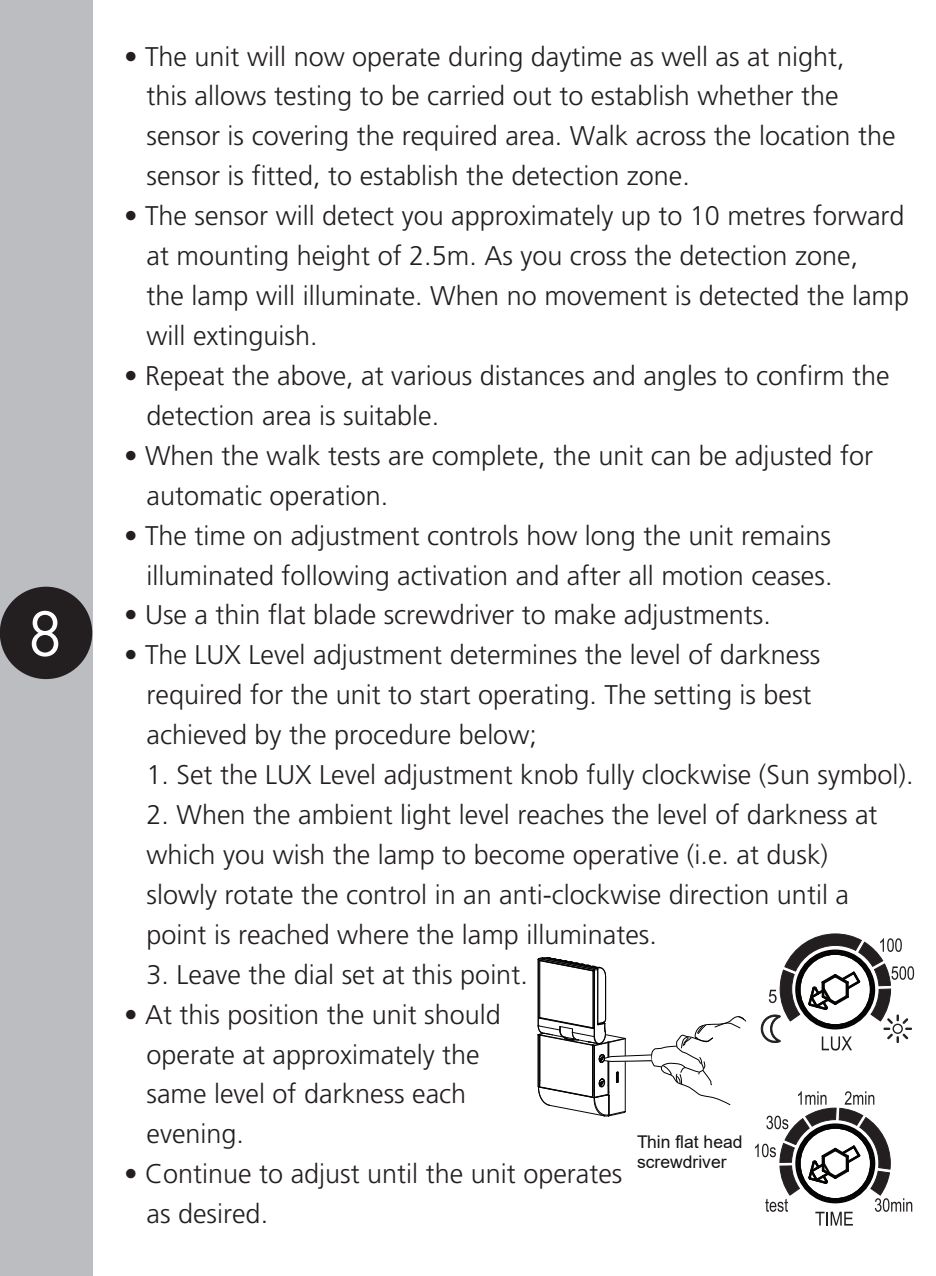
<style>
.page{position:relative;width:936px;height:1276px;background:#fff}
.page>*{position:absolute;margin:0;border:0;box-sizing:border-box;transform-origin:0 0}
.t1{font:63.3px "DINOT";color:#fff}
.t2{font:27px/39.9px "Frutiger LT 45 Lt";color:#231f20}
.t3{font:17.4px/20.1px "Arial";color:#141213}
</style>
<div class="page">
<div style="left:0;top:0;width:92px;height:1276px;background:#bcbdc0"></div>
<div style="left:0;top:587px;width:92px;height:92px;background:#231f20;border-radius:50%"></div>
<hr style="left:537px;top:959px;width:1px;height:67px;background:#040503">
<hr style="left:538px;top:960px;width:1px;height:57px;background:#040503">
<hr style="left:539px;top:960px;width:1px;height:57px;background:#040503">
<hr style="left:592px;top:971px;width:1px;height:57px;background:#040503">
<hr style="left:593px;top:970px;width:1px;height:66px;background:#040503">
<hr style="left:594px;top:970px;width:1px;height:66px;background:#040503">
<hr style="left:597px;top:969px;width:1px;height:55px;background:#040503">
<hr style="left:605px;top:976px;width:1px;height:43px;background:#040503">
<svg style="left:537px;top:957px;width:69px;height:20px"></svg>
<svg style="left:537px;top:1015px;width:210px;height:102px"></svg>
<svg style="left:754px;top:1091px;width:158px;height:134px"></svg>
<svg style="left:760px;top:933px;width:154px;height:117px"></svg>
<h1 class="t1" style="left:28px;top:593px;width:35px">38</h1>
<p class="t2" style="left:146px;top:37px;width:750px;text-indent:-23px">• The unit will now operate during daytime as well as at night,<br>this allows testing to be carried out to establish whether the sensor is covering the required area. Walk across the location the sensor is fitted, to establish the detection zone.</p>
<p class="t2" style="left:146px;top:196px;width:764px;text-indent:-23px">• The sensor will detect you approximately up to 10 metres forward at mounting height of 2.5m. As you cross the detection zone,<br>the lamp will illuminate. When no movement is detected the lamp will extinguish.</p>
<p class="t2" style="left:146px;top:356px;width:744px;text-indent:-23px">• Repeat the above, at various distances and angles to confirm the detection area is suitable.</p>
<p class="t2" style="left:146px;top:436px;width:728px;text-indent:-23px">• When the walk tests are complete, the unit can be adjusted for automatic operation.</p>
<p class="t2" style="left:124px;top:516px;width:710px;text-align:right">• The time on adjustment controls how long the unit remains illuminated following activation and after all motion ceases.</p>
<p class="t2" style="left:124px;top:595px;width:648px">• Use a thin flat blade screwdriver to make adjustments.</p>
<p class="t2" style="left:146px;top:635px;width:675px;text-indent:-23px">• The LUX Level adjustment determines the level of darkness required for the unit to start operating. The setting is best achieved by the procedure below;</p>
<p class="t2" style="left:146px;top:755px;width:768px">1. Set the LUX Level adjustment knob fully clockwise (Sun symbol).</p>
<p class="t2" style="left:146px;top:795px;width:732px">2. When the ambient light level reaches the level of darkness at which you wish the lamp to become operative (i.e. at dusk) slowly rotate the control in an anti-clockwise direction until a point is reached where the lamp illuminates.</p>
<p class="t2" style="left:146px;top:955px;width:383px">3. Leave the dial set at this point.</p>
<p class="t2" style="left:146px;top:994px;width:356px;text-indent:-23px">• At this position the unit should operate at approximately the same level of darkness each evening.</p>
<p class="t2" style="left:146px;top:1154px;width:477px;text-indent:-23px">• Continue to adjust until the unit operates as desired.</p>
<p class="t3" style="left:637px;top:1131px;width:107px">Thin flat head screwdriver</p>
</div>
